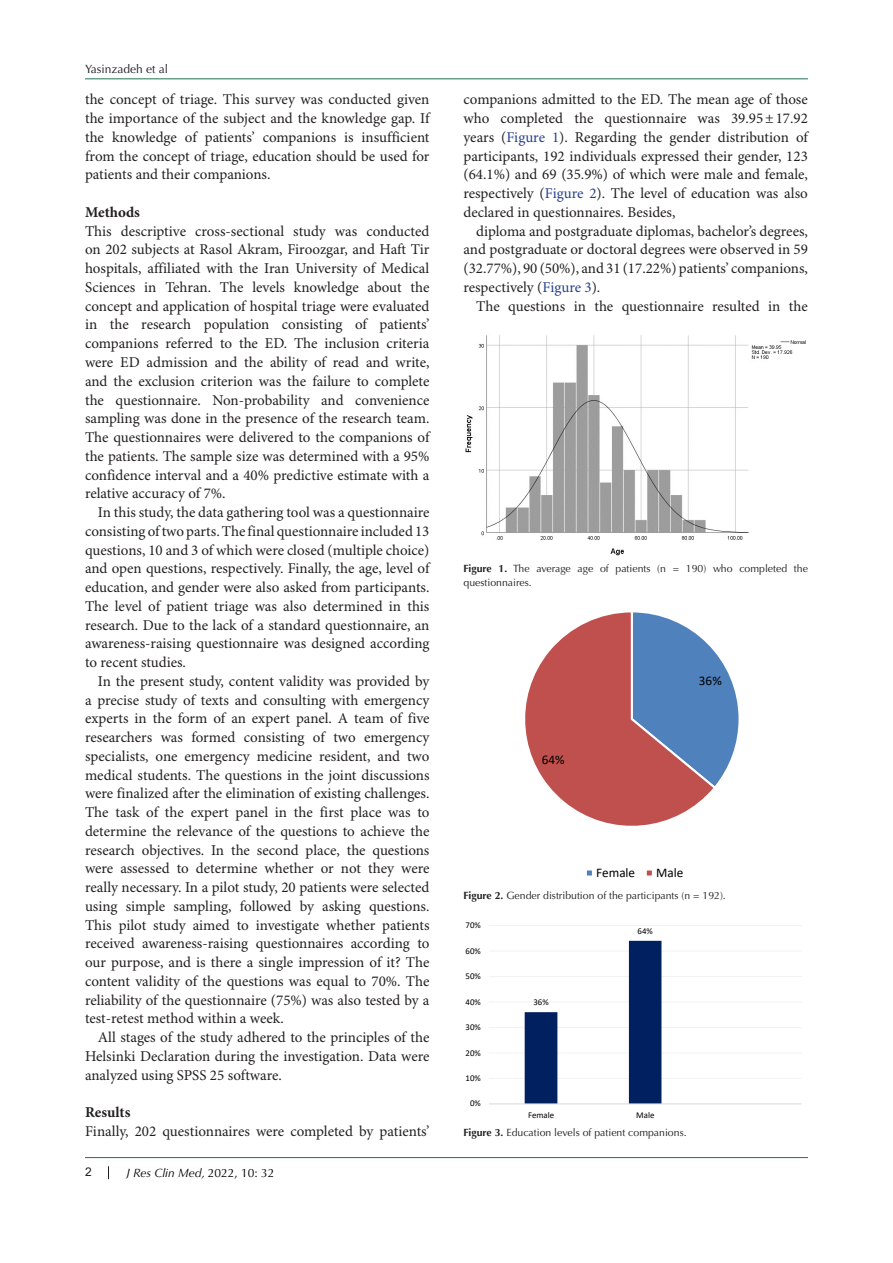
<style>
.page{position:relative;width:893px;height:1263px;background:#fff}
.page>*{position:absolute;margin:0;border:0;box-sizing:border-box;transform-origin:0 0}
.t1{font:15px/18.8px "Minion Pro";color:#231f20;text-align:justify}
.t2{font:700 15px "Minion Pro";color:#231f20}
.t3{font:13.2px "Calibri";color:#000}
.t4{font:italic 12px "Optima LT Std";color:#000}
.t5{font:12px "Optima LT Std";color:#231f20}
.t6{font:12px "Arial";color:#231f20}
.t7{font:10.5px/13.5px "Optima LT Std";color:#231f20}
.t8{font:8.85px "Calibri";color:#000}
.s1{font-style:normal}
.s2{font-style:normal;color:#040503}
.s3{color:#25408f}
.s4{font-weight:700}
</style>
<div class="page">
<svg style="left:108px;top:1166px;width:1px;height:13px"></svg>
<hr style="left:85px;top:1157px;width:723px;height:1px;background:#1e7252">
<hr style="left:85px;top:78px;width:723px;height:1px;background:#1e7252">
<img style="left:465px;top:335px;width:341px;height:221px">
<svg style="left:525px;top:612px;width:214px;height:264px"></svg>
<svg style="left:489px;top:925px;width:313px;height:180px"></svg>
<p class="t5" style="left:85px;top:62px;width:85px">Yasinzadeh et al</p>
<p class="t1" style="left:85px;top:91px;width:346px">the concept of triage. This survey was conducted given the importance of the subject and the knowledge gap. If the knowledge of patients’ companions is insufficient from the concept of triage, education should be used for patients and their companions.</p>
<p class="t2" style="left:85px;top:202px;width:56px">Methods</p>
<p class="t1" style="left:85px;top:222px;width:346px">This descriptive cross-sectional study was conducted on 202 subjects at Rasol Akram, Firoozgar, and Haft Tir hospitals, affiliated with the Iran University of Medical Sciences in Tehran. The levels knowledge about the concept and application of hospital triage were evaluated in the research population consisting of patients’ companions referred to the ED. The inclusion criteria were ED admission and the ability of read and write, and the exclusion criterion was the failure to complete the questionnaire. Non-probability and convenience sampling was done in the presence of the research team.<br>The questionnaires were delivered to the companions of the patients. The sample size was determined with a 95% confidence interval and a 40% predictive estimate with a relative accuracy of 7%.</p>
<p class="t1" style="left:85px;top:503px;width:346px;text-indent:13px">In this study, the data gathering tool was a questionnaire consisting of two parts. The final questionnaire included 13 questions, 10 and 3 of which were closed (multiple choice) and open questions, respectively. Finally, the age, level of education, and gender were also asked from participants.<br>The level of patient triage was also determined in this research. Due to the lack of a standard questionnaire, an awareness-raising questionnaire was designed according to recent studies.</p>
<p class="t1" style="left:85px;top:672px;width:346px;text-indent:13px">In the present study, content validity was provided by a precise study of texts and consulting with emergency experts in the form of an expert panel. A team of five researchers was formed consisting of two emergency specialists, one emergency medicine resident, and two medical students. The questions in the joint discussions were finalized after the elimination of existing challenges.<br>The task of the expert panel in the first place was to determine the relevance of the questions to achieve the research objectives. In the second place, the questions were assessed to determine whether or not they were really necessary. In a pilot study, 20 patients were selected using simple sampling, followed by asking questions.<br>This pilot study aimed to investigate whether patients received awareness-raising questionnaires according to our purpose, and is there a single impression of it? The content validity of the questions was equal to 70%. The reliability of the questionnaire (75%) was also tested by a test-retest method within a week.</p>
<p class="t1" style="left:85px;top:1028px;width:346px;text-indent:13px">All stages of the study adhered to the principles of the Helsinki Declaration during the investigation. Data were analyzed using SPSS 25 software.</p>
<p class="t2" style="left:85px;top:1102px;width:47px">Results</p>
<p class="t1" style="left:85px;top:1122px;width:346px">Finally, 202 questionnaires were completed by patients’</p>
<p class="t6" style="left:85px;top:1163px;width:8px">2</p>
<p class="t4" style="left:126px;top:1165px;width:150px">J Res Clin Med, <span class="s1">2022, 10:</span> <span class="s2">32</span></p>
<p class="t1" style="left:463px;top:91px;width:346px">companions admitted to the ED. The mean age of those who completed the questionnaire was 39.95±17.92 years (<span class="s3">Figure 1</span>). Regarding the gender distribution of participants, 192 individuals expressed their gender, 123 (64.1%) and 69 (35.9%) of which were male and female, respectively (<span class="s3">Figure 2</span>). The level of education was also declared in questionnaires. Besides,</p>
<p class="t1" style="left:463px;top:222px;width:346px;text-indent:13px">diploma and postgraduate diplomas, bachelor’s degrees, and postgraduate or doctoral degrees were observed in 59 (32.77%), 90 (50%), and 31 (17.22%) patients’ companions, respectively (<span class="s3">Figure 3</span>).</p>
<p class="t1" style="left:476px;top:297px;width:333px">The questions in the questionnaire resulted in the</p>
<p class="t7" style="left:463px;top:562px;width:346px"><span class="s4">Figure 1.</span> The average age of patients (n = 190) who completed the questionnaires.</p>
<p class="t3" style="left:542px;top:750px;width:24px">64%</p>
<p class="t3" style="left:699px;top:671px;width:24px">36%</p>
<p class="t3" style="left:596px;top:863px;width:41px">Female</p>
<p class="t3" style="left:656px;top:863px;width:29px">Male</p>
<p class="t7" style="left:463px;top:888px;width:264px"><span class="s4">Figure 2.</span> Gender distribution of the participants (n = 192).</p>
<p class="t8" style="left:465px;top:919px;width:17px">70%</p>
<p class="t8" style="left:465px;top:944px;width:17px">60%</p>
<p class="t8" style="left:465px;top:970px;width:17px">50%</p>
<p class="t8" style="left:466px;top:995px;width:17px">40%</p>
<p class="t8" style="left:466px;top:1021px;width:17px">30%</p>
<p class="t8" style="left:466px;top:1046px;width:17px">20%</p>
<p class="t8" style="left:466px;top:1072px;width:17px">10%</p>
<p class="t8" style="left:470px;top:1097px;width:12px">0%</p>
<p class="t8" style="left:533px;top:996px;width:17px">36%</p>
<p class="t8" style="left:638px;top:925px;width:17px">64%</p>
<p class="t8" style="left:528px;top:1109px;width:28px">Female</p>
<p class="t8" style="left:636px;top:1109px;width:20px">Male</p>
<p class="t7" style="left:463px;top:1126px;width:225px"><span class="s4">Figure 3.</span> Education levels of patient companions.</p>
</div>
